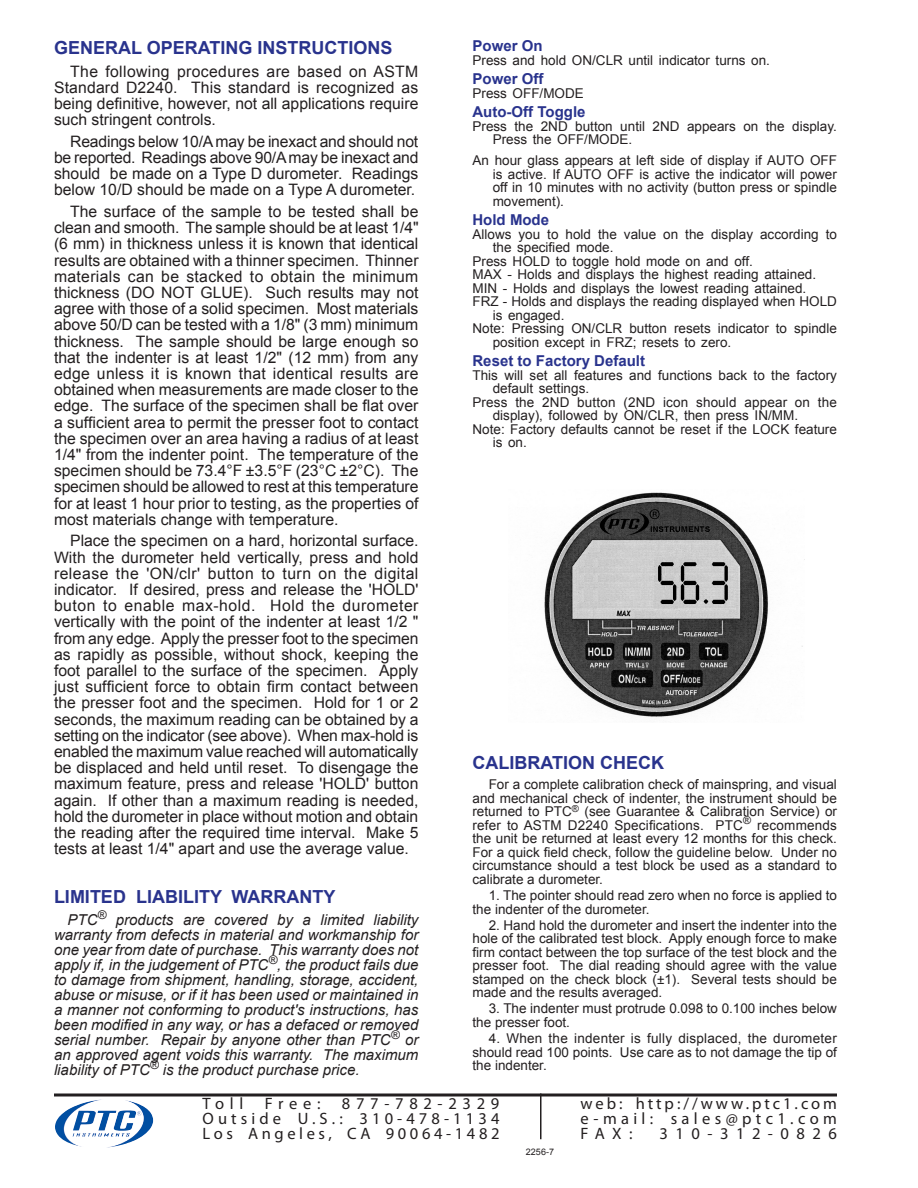
<style>
.page{position:relative;width:918px;height:1188px;background:#fff}
.page>*{position:absolute;margin:0;border:0;box-sizing:border-box;transform-origin:0 0}
.minor_heading{font:700 18px "Arial";color:#29338d}
.Guarantee_Heading{font:700 18px "Arial";color:#29338d}
.bottom{font:16.5px "Myriad Pro";letter-spacing:.25em;color:#231f20}
.bottom-2{font:16.5px "Myriad Pro";letter-spacing:.18em;color:#231f20}
.bottom-3{font:16.5px "Myriad Pro";letter-spacing:.22em;color:#231f20}
.bottom-4{font:16.5px "Myriad Pro";letter-spacing:.455em;color:#231f20}
.bottom-5{font:16.5px "Myriad Pro";letter-spacing:.345em;color:#231f20}
.instructions_text{font:15.75px/16.2px "Arial";color:#231f20;text-align:justify}
.guarantee_text{font:italic 15px/15px "Arial";color:#231f20;text-align:justify}
.minor_heading_4{font:700 15px "Arial";color:#29338d}
.calibration_text{font:13.5px/13.5px "Arial";color:#231f20;text-align:justify}
.Hold_instructions{font:13.5px/13.5px "Arial";color:#231f20}
.t1{font:9px "Arial";color:#231f20}
</style>
<div class="page">
<hr style="left:540px;top:1093px;width:2px;height:46px;background:#231f20">
<img style="left:55px;top:1100px;width:93px;height:48px">
<hr style="left:54px;top:1094px;width:783px;height:2px;background:#231f20">
<img style="left:544px;top:492px;width:261px;height:226px">
<p class="minor_heading" style="left:54px;top:35px;width:340px">GENERAL OPERATING INSTRUCTIONS</p>
<p class="instructions_text" style="left:54px;top:63px;width:366px;text-indent:16px">The following procedures are based on ASTM Standard D2240. This standard is recognized as being definitive, however, not all applications require such stringent controls.</p>
<p class="instructions_text" style="left:54px;top:133px;width:366px;text-indent:16px">Readings below 10/A may be inexact and should not be reported. Readings above 90/A may be inexact and should be made on a Type D durometer. Readings below 10/D should be made on a Type A durometer.</p>
<p class="instructions_text" style="left:54px;top:203px;width:366px;text-indent:16px">The surface of the sample to be tested shall be clean and smooth. The sample should be at least 1/4" (6 mm) in thickness unless it is known that identical results are obtained with a thinner specimen. Thinner materials can be stacked to obtain the minimum thickness (DO NOT GLUE). Such results may not agree with those of a solid specimen. Most materials above 50/D can be tested with a 1/8" (3 mm) minimum thickness. The sample should be large enough so that the indenter is at least 1/2" (12 mm) from any edge unless it is known that identical results are obtained when measurements are made closer to the edge. The surface of the specimen shall be flat over a sufficient area to permit the presser foot to contact the specimen over an area having a radius of at least 1/4" from the indenter point. The temperature of the specimen should be 73.4°F ±3.5°F (23°C ±2°C). The specimen should be allowed to rest at this temperature for at least 1 hour prior to testing, as the properties of most materials change with temperature.</p>
<p class="instructions_text" style="left:54px;top:533px;width:366px;text-indent:16px">Place the specimen on a hard, horizontal surface.<br>With the durometer held vertically, press and hold release the 'ON/clr' button to turn on the digital indicator. If desired, press and release the 'HOLD' buton to enable max-hold. Hold the durometer vertically with the point of the indenter at least 1/2 " from any edge. Apply the presser foot to the specimen as rapidly as possible, without shock, keeping the foot parallel to the surface of the specimen. Apply just sufficient force to obtain firm contact between the presser foot and the specimen. Hold for 1 or 2 seconds, the maximum reading can be obtained by a setting on the indicator (see above). When max-hold is enabled the maximum value reached will automatically be displaced and held until reset. To disengage the maximum feature, press and release 'HOLD' button again. If other than a maximum reading is needed, hold the durometer in place without motion and obtain the reading after the required time interval. Make 5 tests at least 1/4" apart and use the average value.</p>
<p class="Guarantee_Heading" style="left:54px;top:885px;width:283px">LIMITED LIABILITY WARRANTY</p>
<p class="guarantee_text" style="left:54px;top:912px;width:366px;text-indent:14px">PTC<sup>®</sup> products are covered by a limited liability warranty from defects in material and workmanship for one year from date of purchase. This warranty does not apply if, in the judgement of PTC<sup>®</sup>, the product fails due to damage from shipment, handling, storage, accident, abuse or misuse, or if it has been used or maintained in a manner not conforming to product's instructions, has been modified in any way, or has a defaced or removed serial number. Repair by anyone other than PTC<sup>®</sup> or an approved agent voids this warranty. The maximum liability of PTC<sup>®</sup> is the product purchase price.</p>
<p class="minor_heading_4" style="left:472px;top:36px;width:72px">Power On</p>
<p class="Hold_instructions" style="left:472px;top:54px;width:299px">Press and hold ON/CLR until indicator turns on.</p>
<p class="minor_heading_4" style="left:472px;top:69px;width:72px">Power Off</p>
<p class="Hold_instructions" style="left:472px;top:87px;width:113px">Press OFF/MODE</p>
<p class="minor_heading_4" style="left:472px;top:102px;width:115px">Auto-Off Toggle</p>
<p class="Hold_instructions" style="left:493px;top:120px;width:346px;text-indent:-20px">Press the 2ND button until 2ND appears on the display.<br>Press the OFF/MODE.</p>
<p class="Hold_instructions" style="left:493px;top:154px;width:346px;text-align:justify;text-indent:-20px">An hour glass appears at left side of display if AUTO OFF is active. If AUTO OFF is active the indicator will power off in 10 minutes with no activity (button press or spindle movement).</p>
<p class="minor_heading_4" style="left:472px;top:210px;width:78px">Hold Mode</p>
<p class="Hold_instructions" style="left:493px;top:228px;width:346px;text-indent:-20px">Allows you to hold the value on the display according to the specified mode.</p>
<p class="Hold_instructions" style="left:472px;top:255px;width:282px">Press HOLD to toggle hold mode on and off.</p>
<p class="Hold_instructions" style="left:472px;top:268px;width:345px">MAX - Holds and displays the highest reading attained.</p>
<p class="Hold_instructions" style="left:472px;top:282px;width:335px">MIN - Holds and displays the lowest reading attained.</p>
<p class="Hold_instructions" style="left:493px;top:295px;width:346px;text-indent:-20px">FRZ - Holds and displays the reading displayed when HOLD is engaged.</p>
<p class="Hold_instructions" style="left:493px;top:322px;width:346px;text-indent:-20px">Note: Pressing ON/CLR button resets indicator to spindle position except in FRZ; resets to zero.</p>
<p class="minor_heading_4" style="left:472px;top:351px;width:174px">Reset to Factory Default</p>
<p class="Hold_instructions" style="left:493px;top:369px;width:346px;text-indent:-20px">This will set all features and functions back to the factory default settings.</p>
<p class="Hold_instructions" style="left:493px;top:396px;width:346px;text-indent:-20px">Press the 2ND button (2ND icon should appear on the display), followed by ON/CLR, then press IN/MM.</p>
<p class="Hold_instructions" style="left:493px;top:423px;width:346px;text-indent:-20px">Note: Factory defaults cannot be reset if the LOCK feature is on.</p>
<p class="minor_heading" style="left:472px;top:751px;width:193px">CALIBRATION CHECK</p>
<p class="calibration_text" style="left:472px;top:778px;width:366px;text-indent:16px">For a complete calibration check of mainspring, and visual and mechanical check of indenter, the instrument should be returned to PTC<sup>®</sup> (see Guarantee &amp; Calibration Service) or refer to ASTM D2240 Specifications. PTC<sup>®</sup> recommends the unit be returned at least every 12 months for this check.<br>For a quick field check, follow the guideline below. Under no circumstance should a test block be used as a standard to calibrate a durometer.</p>
<p class="calibration_text" style="left:472px;top:889px;width:366px;text-indent:16px">1. The pointer should read zero when no force is applied to the indenter of the durometer.</p>
<p class="calibration_text" style="left:472px;top:918px;width:366px;text-indent:16px">2. Hand hold the durometer and insert the indenter into the hole of the calibrated test block. Apply enough force to make firm contact between the top surface of the test block and the presser foot. The dial reading should agree with the value stamped on the check block (±1). Several tests should be made and the results averaged.</p>
<p class="calibration_text" style="left:472px;top:1002px;width:366px;text-indent:16px">3. The indenter must protrude 0.098 to 0.100 inches below the presser foot.</p>
<p class="calibration_text" style="left:472px;top:1032px;width:366px;text-indent:16px">4. When the indenter is fully displaced, the durometer should read 100 points. Use care as to not damage the tip of the indenter.</p>
<p class="bottom" style="left:202px;top:1093px;width:42px">Toll</p>
<p class="bottom" style="left:265px;top:1093px;width:57px">Free:</p>
<p class="bottom-5" style="left:342px;top:1093px;width:159px">877-782-2329</p>
<p class="bottom" style="left:202px;top:1108px;width:298px">Outside U.S.: 310-478-1134</p>
<p class="bottom-3" style="left:202px;top:1123px;width:299px">Los Angeles, CA 90064-1482</p>
<p class="t1" style="left:526px;top:1146px;width:30px">2256-7</p>
<p class="bottom-2" style="left:580px;top:1093px;width:258px">web: http://www.ptc1.com</p>
<p class="bottom" style="left:580px;top:1108px;width:258px">e-mail: sales@ptc1.com</p>
<p class="bottom" style="left:580px;top:1123px;width:54px">FAX:</p>
<p class="bottom-4" style="left:659px;top:1123px;width:179px">310-312-0826</p>
</div>
